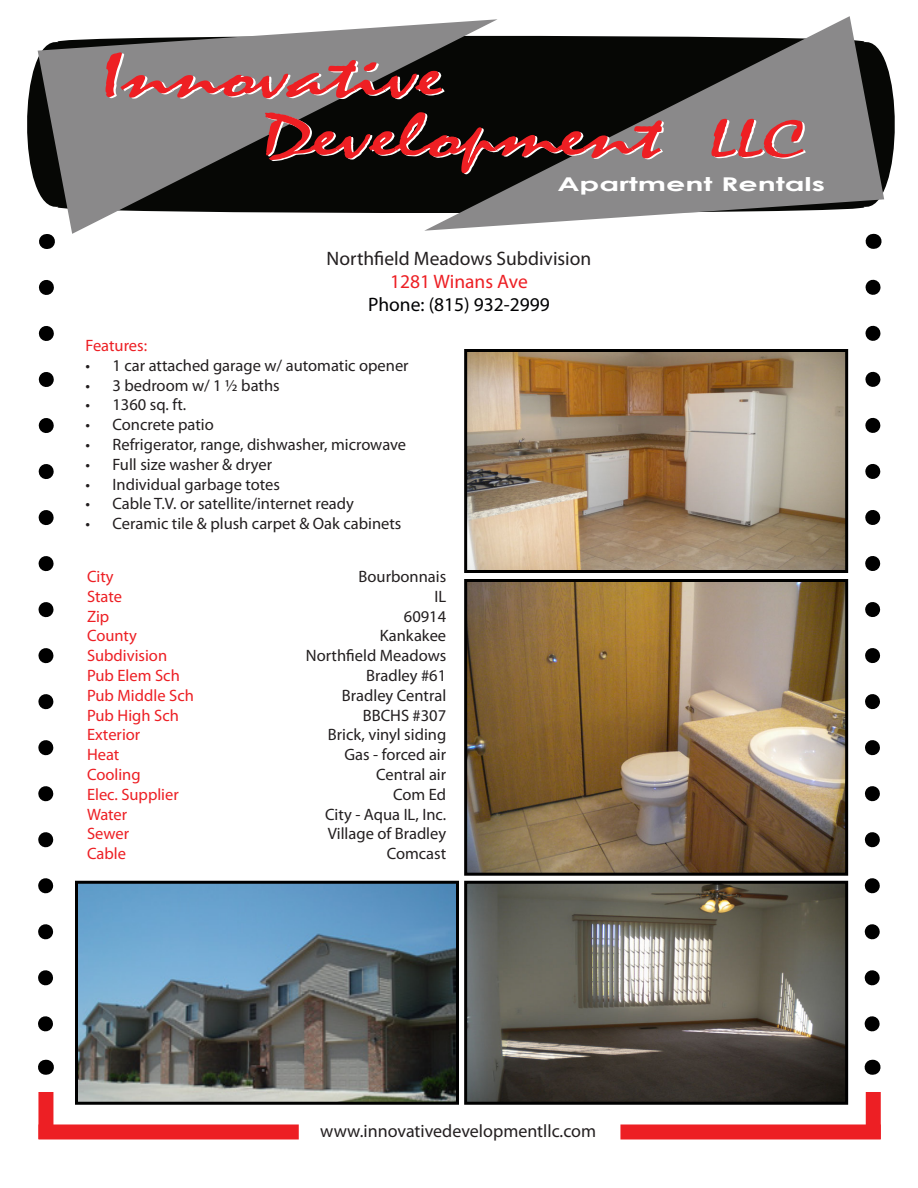
<style>
.page{position:relative;width:918px;height:1188px;background:#fff}
.page>*{position:absolute;margin:0;border:0;box-sizing:border-box;transform-origin:0 0}
.t1{font:65.1px/60.3px "Mistral";color:#fff;scale:1.59 1}
.t2{font:19.5px "Myriad Pro";color:#231f20}
.t3{font:19.5px "Myriad Pro";color:#000002}
.t4{font:19.5px "Myriad Pro";color:#ed1f24}
.t5{font:700 19.05px "Century Gothic";color:#fff;scale:1.59 1}
.t6{font:18px "Myriad Pro";color:#231f20}
.t7{font:16.5px "Myriad Pro";color:#231f20}
.t8{font:16.5px/19.8px "Myriad Pro";color:#ed1f24}
.s1{font-size:54.15px;color:#ee1f23}
</style>
<div class="page">
<img style="left:79px;top:885px;width:376px;height:216px">
<div style="left:75px;top:881px;width:384px;height:224px;border:3px solid #000"></div>
<svg style="left:27px;top:50px;width:868px;height:141px;fill:#060705"></svg>
<svg style="left:38px;top:24px;width:386px;height:210px;fill:#8a898a"></svg>
<svg style="left:424px;top:16px;width:460px;height:215px"></svg>
<svg style="left:46px;top:234px;width:1px;height:15px"></svg>
<svg style="left:38px;top:280px;width:16px;height:795px"></svg>
<svg style="left:873px;top:234px;width:1px;height:15px"></svg>
<svg style="left:864px;top:279px;width:17px;height:796px"></svg>
<div style="left:38px;top:1092px;width:15px;height:47px;background:#ed1f24"></div>
<div style="left:38px;top:1124px;width:261px;height:15px;background:#ed1f24"></div>
<div style="left:866px;top:1092px;width:15px;height:47px;background:#ed1f24"></div>
<div style="left:620px;top:1124px;width:261px;height:15px;background:#ed1f24"></div>
<img style="left:468px;top:353px;width:376px;height:216px">
<div style="left:464px;top:349px;width:384px;height:224px;border:3px solid #000"></div>
<img style="left:468px;top:885px;width:376px;height:216px">
<div style="left:464px;top:881px;width:384px;height:224px;border:3px solid #000"></div>
<img style="left:468px;top:583px;width:376px;height:289px">
<div style="left:464px;top:579px;width:384px;height:297px;border:3px solid #000"></div>
<p class="t1" style="left:264px;top:48px;width:341px;text-indent:-161px">Innovative<br>Development <span class="s1">LLC</span></p>
<p class="t5" style="left:557px;top:170px;width:170px">Apartment Rentals</p>
<p class="t2" style="left:327px;top:246px;width:266px">Northfield Meadows Subdivision</p>
<p class="t4" style="left:390px;top:270px;width:139px">1281 Winans Ave</p>
<p class="t3" style="left:368px;top:293px;width:183px">Phone: (815) 932-2999</p>
<p class="t8" style="left:86px;top:335px;width:63px">Features:</p>
<p class="t7" style="left:86px;top:355px;width:325px">• 1 car attached garage w/ automatic opener</p>
<p class="t7" style="left:86px;top:375px;width:196px">• 3 bedroom w/ 1 ½ baths</p>
<p class="t7" style="left:86px;top:395px;width:102px">• 1360 sq. ft.</p>
<p class="t7" style="left:86px;top:415px;width:130px">• Concrete patio</p>
<p class="t7" style="left:86px;top:434px;width:322px">• Refrigerator, range, dishwasher, microwave</p>
<p class="t7" style="left:86px;top:454px;width:188px">• Full size washer &amp; dryer</p>
<p class="t7" style="left:86px;top:474px;width:196px">• Individual garbage totes</p>
<p class="t7" style="left:86px;top:494px;width:270px">• Cable T.V. or satellite/internet ready</p>
<p class="t7" style="left:86px;top:514px;width:317px">• Ceramic tile &amp; plush carpet &amp; Oak cabinets</p>
<p class="t8" style="left:87px;top:566px;width:37px">City<br>State</p>
<p class="t8" style="left:87px;top:606px;width:24px">Zip</p>
<p class="t8" style="left:87px;top:626px;width:52px">County</p>
<p class="t8" style="left:87px;top:646px;width:82px">Subdivision</p>
<p class="t8" style="left:87px;top:665px;width:94px">Pub Elem Sch</p>
<p class="t8" style="left:87px;top:685px;width:108px">Pub Middle Sch</p>
<p class="t8" style="left:87px;top:705px;width:93px">Pub High Sch</p>
<p class="t8" style="left:87px;top:725px;width:55px">Exterior</p>
<p class="t8" style="left:87px;top:745px;width:34px">Heat</p>
<p class="t8" style="left:87px;top:764px;width:55px">Cooling</p>
<p class="t8" style="left:87px;top:784px;width:93px">Elec. Supplier</p>
<p class="t8" style="left:87px;top:804px;width:42px">Water</p>
<p class="t8" style="left:87px;top:824px;width:44px">Sewer</p>
<p class="t8" style="left:87px;top:844px;width:40px">Cable</p>
<p class="t7" style="left:359px;top:566px;width:89px">Bourbonnais</p>
<p class="t7" style="left:435px;top:586px;width:13px">IL</p>
<p class="t7" style="left:404px;top:606px;width:44px">60914</p>
<p class="t7" style="left:380px;top:626px;width:68px">Kankakee</p>
<p class="t7" style="left:306px;top:646px;width:142px">Northfield Meadows</p>
<p class="t7" style="left:366px;top:665px;width:82px">Bradley #61</p>
<p class="t7" style="left:342px;top:685px;width:106px">Bradley Central</p>
<p class="t7" style="left:363px;top:705px;width:85px">BBCHS #307</p>
<p class="t7" style="left:328px;top:725px;width:120px">Brick, vinyl siding</p>
<p class="t7" style="left:344px;top:745px;width:103px">Gas - forced air</p>
<p class="t7" style="left:376px;top:764px;width:72px">Central air</p>
<p class="t7" style="left:393px;top:784px;width:55px">Com Ed</p>
<p class="t7" style="left:325px;top:804px;width:123px">City - Aqua IL, Inc.</p>
<p class="t7" style="left:328px;top:824px;width:120px">Village of Bradley</p>
<p class="t7" style="left:387px;top:844px;width:61px">Comcast</p>
<p class="t6" style="left:320px;top:1120px;width:277px">www.innovativedevelopmentllc.com</p>
</div>
